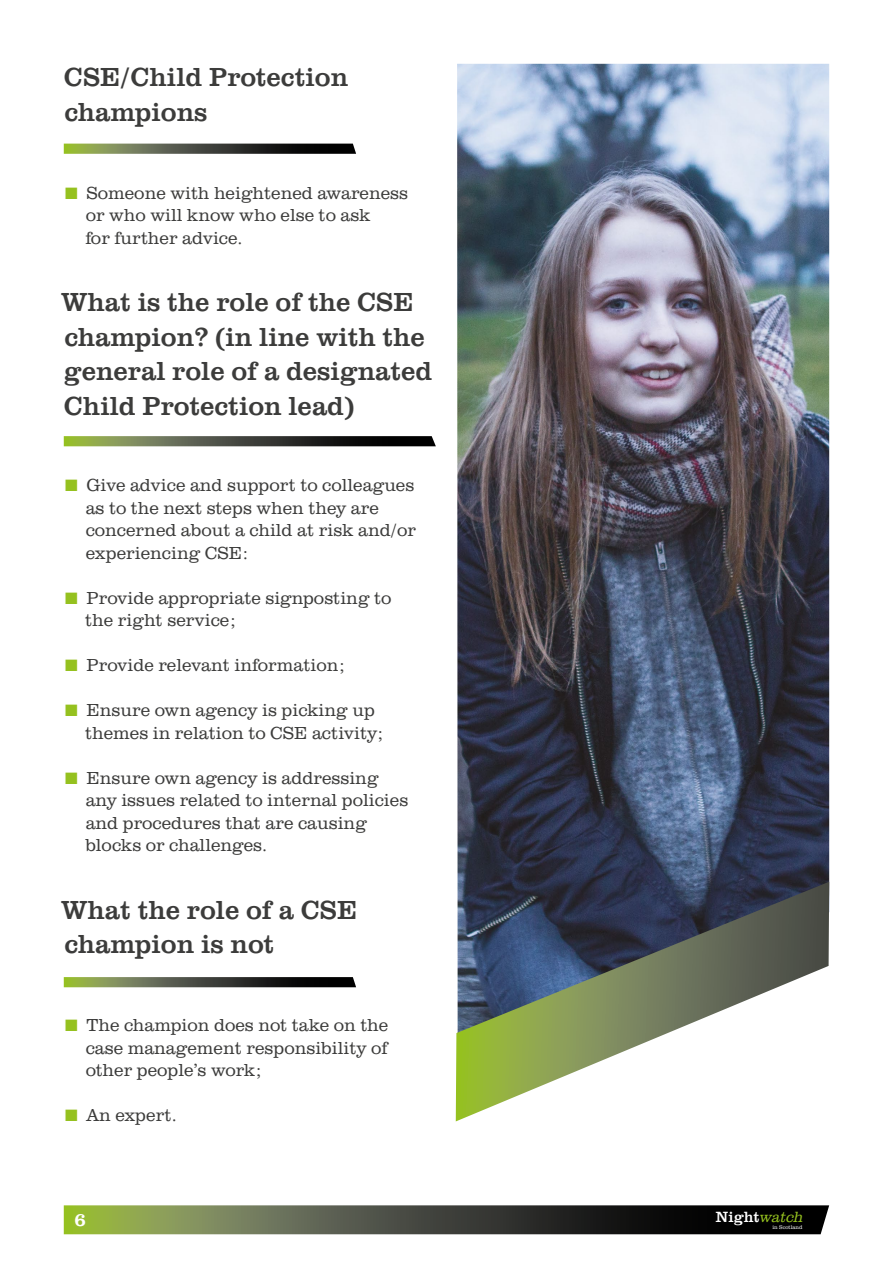
<style>
.page{position:relative;width:893px;height:1263px;background:#fff}
.page>*{position:absolute;margin:0;border:0;box-sizing:border-box;transform-origin:0 0}
.t1{font:27px/34.5px "URW Clarendon TOT";color:#3c3c3b}
.t2{font:19.35px "URW Clarendon TOT";color:#fff}
.t3{font:300 18px/22.5px "URW Clarendon TOT";color:#3c3c3b}
.t4{font:15.3px "URW Clarendon TOT";color:#fff}
.t5{font:300 5.55px "URW Clarendon TOT";color:#fff}
.s1{color:#95c11f}
.s2{font-weight:300;font-style:italic;color:#95c11f}
</style>
<div class="page">
<svg style="left:64px;top:1205px;width:765px;height:29px;background:#464d35"></svg>
<svg style="left:64px;top:144px;width:292px;height:10px;background:#484e37"></svg>
<svg style="left:64px;top:977px;width:292px;height:10px;background:#464c35"></svg>
<svg style="left:64px;top:436px;width:372px;height:10px;background:#474d36"></svg>
<img style="left:457px;top:64px;width:372px;height:818px">
<svg style="left:456px;top:882px;width:373px;height:239px"></svg>
<h1 class="t1" style="left:64px;top:60px;width:286px">CSE/Child Protection champions</h1>
<p class="t3" style="left:85px;top:182px;width:324px;text-indent:-20px"><span class="s1">■</span> Someone with heightened awareness or who will know who else to ask<br>for further advice.</p>
<h1 class="t1" style="left:61px;top:285px;width:373px">What is the role of the CSE champion? (in line with the general role of a designated<br>Child Protection lead)</h1>
<p class="t3" style="left:86px;top:474px;width:332px;text-indent:-21px"><span class="s1">■</span> Give advice and support to colleagues as to the next steps when they are concerned about a child at risk and/or experiencing CSE:</p>
<p class="t3" style="left:85px;top:587px;width:308px;text-indent:-20px"><span class="s1">■</span> Provide appropriate signposting to the right service;</p>
<p class="t3" style="left:65px;top:654px;width:280px"><span class="s1">■</span> Provide relevant information;</p>
<p class="t3" style="left:85px;top:699px;width:298px;text-indent:-20px"><span class="s1">■</span> Ensure own agency is picking up themes in relation to CSE activity;</p>
<p class="t3" style="left:85px;top:767px;width:324px;text-indent:-20px"><span class="s1">■</span> Ensure own agency is addressing any issues related to internal policies and procedures that are causing blocks or challenges.</p>
<h1 class="t1" style="left:61px;top:893px;width:298px">What the role of a CSE champion is not</h1>
<p class="t3" style="left:86px;top:1014px;width:304px;text-align:justify;text-indent:-21px"><span class="s1">■</span> The champion does not take on the case management responsibility of other people’s work;</p>
<p class="t3" style="left:65px;top:1104px;width:113px"><span class="s1">■</span> An expert.</p>
<p class="t2" style="left:74px;top:1208px;width:13px">6</p>
<p class="t4" style="left:716px;top:1207px;width:89px">Night<span class="s2">watch</span></p>
<p class="t5" style="left:772px;top:1224px;width:32px">in Scotland</p>
</div>
